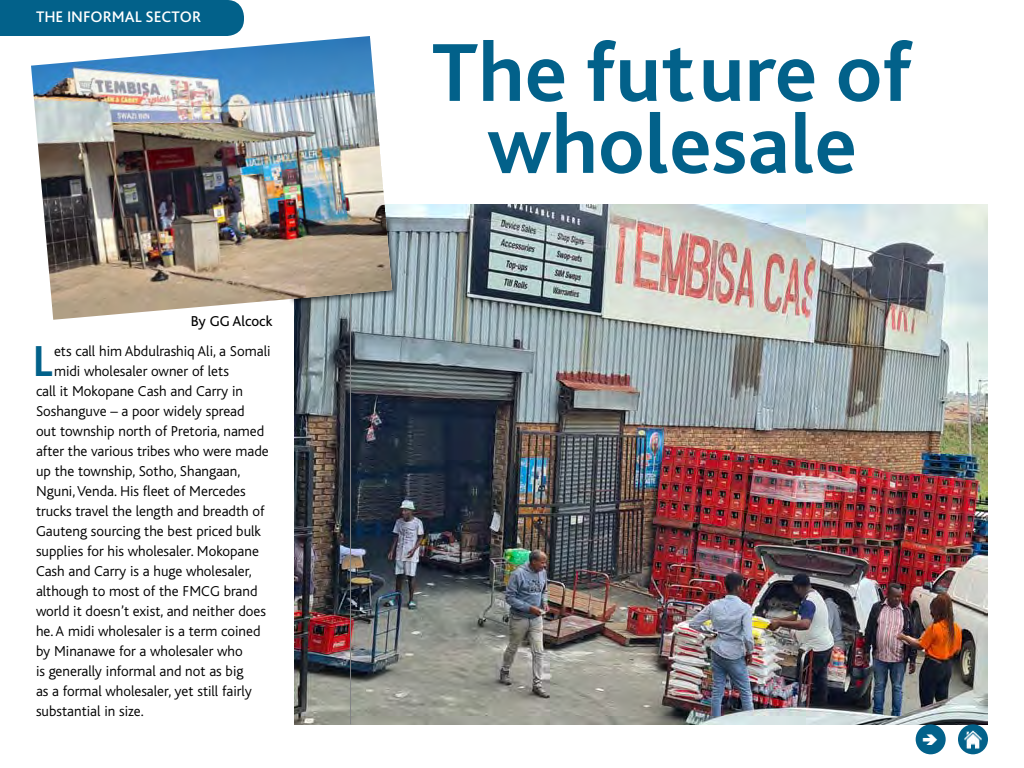
<style>
.page{position:relative;width:1024px;height:768px;background:#fff}
.page>*{position:absolute;margin:0;border:0;box-sizing:border-box;transform-origin:0 0}
.t1{font:700 86px/72px "Bliss Pro";color:#02618a;text-align:center}
.t2{font:700 45.3px "Bliss Pro";color:#02618a}
.t3{font:500 16px "Bliss Pro";color:#fff}
.t4{font:300 15px "Bliss";color:#000}
.t5{font:15px "Bliss";color:#000}
</style>
<div class="page">
<img style="left:294px;top:204px;width:694px;height:520px">
<div style="left:283px;top:215px;width:117px;height:91px;background:#000;opacity:.75"></div>
<div style="left:0;top:0;width:244px;height:36px;background:#02618a"></div>
<div style="left:916px;top:724px;width:30px;height:30px;background:#02618a;border-radius:50%"></div>
<div style="left:958px;top:724px;width:30px;height:30px;background:#02618a;border-radius:50%"></div>
<img style="left:964px;top:730px;width:18px;height:18px">
<hr style="left:350px;top:164px;width:1px;height:560px;background:#808285">
<img style="left:31px;top:36px;width:361px;height:284px">
<p class="t3" style="left:36px;top:6px;width:167px">THE INFORMAL SECTOR</p>
<p class="t5" style="left:191px;top:313px;width:83px">By GG Alcock</p>
<h2 class="t2" style="left:32px;top:333px;width:22px">L</h2>
<p class="t4" style="left:54px;top:343px;width:218px">ets call him Abdulrashiq Ali, a Somali</p>
<p class="t4" style="left:54px;top:363px;width:176px">midi wholesaler owner of lets</p>
<p class="t4" style="left:36px;top:383px;width:209px">call it Mokopane Cash and Carry in</p>
<p class="t4" style="left:36px;top:403px;width:210px">Soshanguve – a poor widely spread</p>
<p class="t4" style="left:36px;top:423px;width:230px">out township north of Pretoria, named</p>
<p class="t4" style="left:36px;top:443px;width:234px">after the various tribes who were made</p>
<p class="t4" style="left:36px;top:463px;width:206px">up the township, Sotho, Shangaan,</p>
<p class="t4" style="left:36px;top:483px;width:211px">Nguni, Venda. His fleet of Mercedes</p>
<p class="t4" style="left:36px;top:503px;width:230px">trucks travel the length and breadth of</p>
<p class="t4" style="left:36px;top:523px;width:227px">Gauteng sourcing the best priced bulk</p>
<p class="t4" style="left:36px;top:543px;width:225px">supplies for his wholesaler. Mokopane</p>
<p class="t4" style="left:36px;top:563px;width:217px">Cash and Carry is a huge wholesaler,</p>
<p class="t4" style="left:36px;top:583px;width:223px">although to most of the FMCG brand</p>
<p class="t4" style="left:36px;top:603px;width:232px">world it doesn’t exist, and neither does</p>
<p class="t4" style="left:36px;top:623px;width:226px">he. A midi wholesaler is a term coined</p>
<p class="t4" style="left:36px;top:643px;width:208px">by Minanawe for a wholesaler who</p>
<p class="t4" style="left:36px;top:663px;width:209px">is generally informal and not as big</p>
<p class="t4" style="left:36px;top:683px;width:217px">as a formal wholesaler, yet still fairly</p>
<p class="t4" style="left:36px;top:703px;width:109px">substantial in size.</p>
<h1 class="t1" style="left:432px;top:34px;width:482px">The future of wholesale</h1>
</div>
